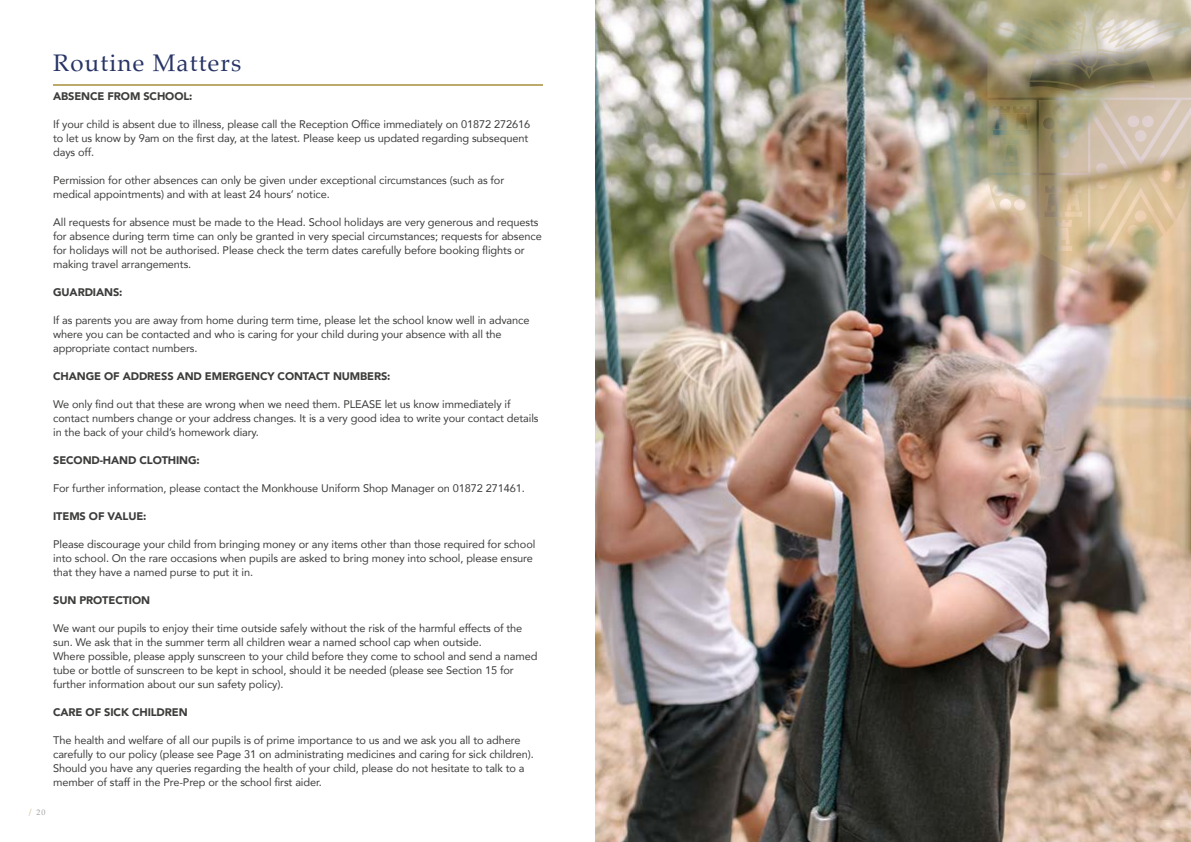
<style>
.page{position:relative;width:1191px;height:842px;background:#fff}
.page>*{position:absolute;margin:0;border:0;box-sizing:border-box;transform-origin:0 0}
.t1{font:24px "Palatino";letter-spacing:.05em;color:#273465}
.t2{font:11px/14px "Avenir";letter-spacing:-.01em;color:#3c3c3b}
.t3{font:900 11px "Avenir";letter-spacing:-.01em;color:#3c3c3b}
.t4{font:8px "Palatino";color:#9b9ea2}
.s1{color:#bda96c}
</style>
<div class="page">
<hr style="left:53px;top:84px;width:489px;height:1px;background:#bda96c">
<img style="left:595px;top:0;width:596px;height:842px">
<img style="left:987px;top:0;width:204px;height:275px">
<h1 class="t1" style="left:53px;top:43px;width:190px">Routine Matters</h1>
<p class="t3" style="left:53px;top:86px;width:141px">ABSENCE FROM SCHOOL:</p>
<p class="t2" style="left:53px;top:117px;width:478px">If your child is absent due to illness, please call the Reception Office immediately on 01872 272616 to let us know by 9am on the first day, at the latest. Please keep us updated regarding subsequent days off.</p>
<p class="t2" style="left:53px;top:173px;width:452px">Permission for other absences can only be given under exceptional circumstances (such as for medical appointments) and with at least 24 hours’ notice.</p>
<p class="t2" style="left:53px;top:215px;width:490px">All requests for absence must be made to the Head. School holidays are very generous and requests for absence during term time can only be granted in very special circumstances; requests for absence for holidays will not be authorised. Please check the term dates carefully before booking flights or making travel arrangements.</p>
<p class="t3" style="left:53px;top:282px;width:71px">GUARDIANS:</p>
<p class="t2" style="left:53px;top:313px;width:478px">If as parents you are away from home during term time, please let the school know well in advance where you can be contacted and who is caring for your child during your absence with all the appropriate contact numbers.</p>
<p class="t3" style="left:53px;top:366px;width:339px">CHANGE OF ADDRESS AND EMERGENCY CONTACT NUMBERS:</p>
<p class="t2" style="left:53px;top:397px;width:487px">We only find out that these are wrong when we need them. PLEASE let us know immediately if contact numbers change or your address changes. It is a very good idea to write your contact details in the back of your child’s homework diary.</p>
<p class="t3" style="left:53px;top:450px;width:148px">SECOND-HAND CLOTHING:</p>
<p class="t2" style="left:53px;top:481px;width:473px">For further information, please contact the Monkhouse Uniform Shop Manager on 01872 271461.</p>
<p class="t3" style="left:53px;top:506px;width:95px">ITEMS OF VALUE:</p>
<p class="t2" style="left:53px;top:537px;width:484px">Please discourage your child from bringing money or any items other than those required for school into school. On the rare occasions when pupils are asked to bring money into school, please ensure that they have a named purse to put it in.</p>
<p class="t3" style="left:53px;top:590px;width:98px">SUN PROTECTION</p>
<p class="t2" style="left:53px;top:621px;width:486px">We want our pupils to enjoy their time outside safely without the risk of the harmful effects of the sun. We ask that in the summer term all children wear a named school cap when outside.<br>Where possible, please apply sunscreen to your child before they come to school and send a named tube or bottle of sunscreen to be kept in school, should it be needed (please see Section 15 for further information about our sun safety policy).</p>
<p class="t3" style="left:53px;top:702px;width:136px">CARE OF SICK CHILDREN</p>
<p class="t2" style="left:53px;top:733px;width:482px">The health and welfare of all our pupils is of prime importance to us and we ask you all to adhere carefully to our policy (please see Page 31 on administrating medicines and caring for sick children).<br>Should you have any queries regarding the health of your child, please do not hesitate to talk to a member of staff in the Pre-Prep or the school first aider.</p>
<p class="t4" style="left:28px;top:806px;width:19px"><span class="s1">/</span> 20</p>
</div>
